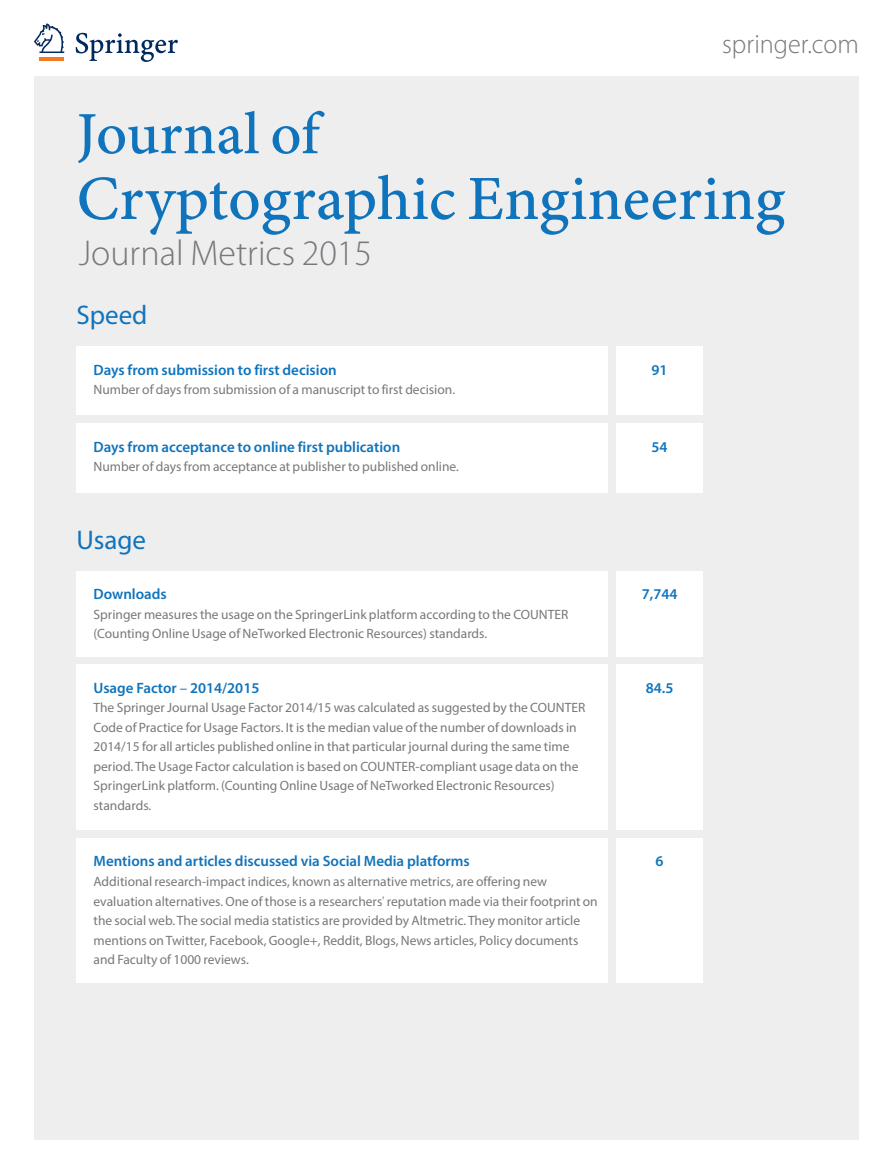
<style>
.page{position:relative;width:893px;height:1174px;background:#fff}
.page>*{position:absolute;margin:0;border:0;box-sizing:border-box;transform-origin:0 0}
.A4_title{font:63px "Minion Pro Medium Capt";color:#1074bc}
.A4_title-2{font:60px "Minion Pro Medium Capt";color:#1074bc}
.A4_slogan{font:300 36px "Myriad Pro";color:#76787b}
.t1{font:300 27px "Myriad Pro";color:#76787b}
.IN_head_two{font:27px "Myriad Pro";color:#1074bc}
.IN_head_four{font:600 15px "Myriad Pro";color:#1074bc}
.IN_bodytext{font:13.5px/19.5px "Myriad Pro";color:#76787b}
.s1{font-weight:400}
.s2{font-family:"Minion Pro"}
</style>
<div class="page">
<div style="left:34px;top:77px;width:825px;height:1063px;background:#eeeeef"></div>
<svg style="left:76px;top:33px;width:102px;height:29px"></svg>
<hr style="left:39px;top:58px;width:25px;height:3px;background:#f47921">
<svg style="left:34px;top:23px;width:30px;height:30px"></svg>
<div style="left:77px;top:347px;width:531px;height:68px;background:#fff"></div>
<div style="left:617px;top:347px;width:86px;height:68px;background:#fff"></div>
<div style="left:77px;top:423px;width:531px;height:69px;background:#fff"></div>
<div style="left:77px;top:571px;width:531px;height:85px;background:#fff"></div>
<div style="left:617px;top:423px;width:86px;height:69px;background:#fff"></div>
<div style="left:617px;top:571px;width:86px;height:85px;background:#fff"></div>
<div style="left:77px;top:664px;width:531px;height:165px;background:#fff"></div>
<div style="left:617px;top:664px;width:86px;height:165px;background:#fff"></div>
<div style="left:77px;top:838px;width:531px;height:144px;background:#fff"></div>
<div style="left:617px;top:838px;width:86px;height:144px;background:#fff"></div>
<h3 class="t1" style="left:722px;top:29px;width:138px">springer.com</h3>
<p class="A4_title-2" style="left:77px;top:98px;width:244px">Journal of</p>
<p class="A4_title" style="left:77px;top:161px;width:710px">Cryptographic Engineering</p>
<p class="A4_slogan" style="left:79px;top:233px;width:295px">Journal Metrics 2015</p>
<p class="IN_head_two" style="left:77px;top:299px;width:72px">Speed</p>
<p class="IN_head_four" style="left:94px;top:360px;width:245px">Days from submission to first decision</p>
<p class="IN_bodytext" style="left:94px;top:380px;width:363px">Number of days from submission of a manuscript to first decision.</p>
<p class="IN_head_four" style="left:652px;top:360px;width:18px">91</p>
<p class="IN_head_four" style="left:94px;top:437px;width:308px">Days from acceptance to online first publication</p>
<p class="IN_bodytext" style="left:94px;top:456px;width:367px">Number of days from acceptance at publisher to published online.</p>
<p class="IN_head_four" style="left:652px;top:437px;width:18px">54</p>
<p class="IN_head_two" style="left:77px;top:523px;width:71px">Usage</p>
<p class="IN_head_four" style="left:94px;top:585px;width:75px">Downloads</p>
<p class="IN_bodytext" style="left:94px;top:604px;width:476px">Springer measures the usage on the SpringerLink platform according to the COUNTER (Counting Online Usage of NeTworked Electronic Resources) standards.</p>
<p class="IN_head_four" style="left:642px;top:585px;width:37px">7,744</p>
<p class="IN_head_four" style="left:94px;top:678px;width:167px">Usage Factor <span class="s1">–</span> 2014/2015</p>
<p class="IN_bodytext" style="left:94px;top:698px;width:493px">The Springer Journal Usage Factor 2014/15 was calculated as suggested by the COUNTER Code of Practice for Usage Factors. It is the median value of the number of downloads in 2014/15 for all articles published online in that particular journal during the same time period. The Usage Factor calculation is based on COUNTER-compliant usage data on the SpringerLink platform. (Counting Online Usage of NeTworked Electronic Resources) standards.</p>
<p class="IN_head_four" style="left:646px;top:678px;width:29px">84.5</p>
<p class="IN_head_four" style="left:94px;top:852px;width:378px">Mentions and articles discussed via Social Media platforms</p>
<p class="IN_bodytext" style="left:94px;top:871px;width:506px">Additional research-impact indices, known as alternative metrics, are offering new evaluation alternatives. One of those is a researchers<span class="s2">'</span> reputation made via their footprint on the social web. The social media statistics are provided by Altmetric. They monitor article mentions on Twitter, Facebook, Google+, Reddit, Blogs, News articles, Policy documents and Faculty of 1000 reviews.</p>
<p class="IN_head_four" style="left:656px;top:852px;width:10px">6</p>
</div>
